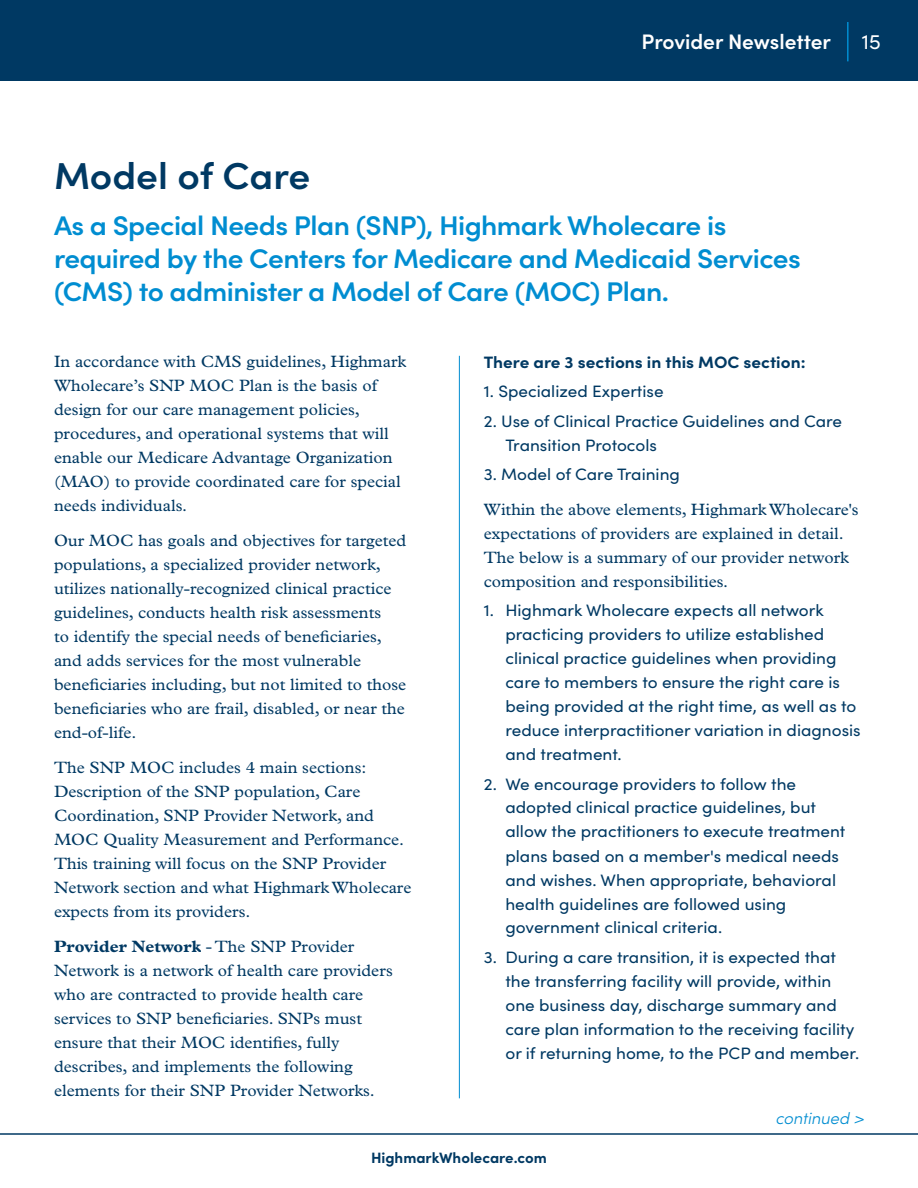
<style>
.page{position:relative;width:918px;height:1188px;background:#fff}
.page>*{position:absolute;margin:0;border:0;box-sizing:border-box;transform-origin:0 0}
.t1{font:600 37.5px "Sofia Pro";letter-spacing:-.005em;color:#003963;scale:1.04 1}
.t2{font:600 27px/33px "Sofia Pro";letter-spacing:-.02em;color:#008dd1;scale:1.04 1}
.t3{font:600 21px "Sofia Pro";color:#fff}
.t4{font:21px "Sofia Pro";color:#fff}
.t5{font:16.5px/24px "Plantin MT Pro";color:#003963;scale:1.04 1}
.t6{font:16.5px/24px "Sofia Pro";color:#003963;scale:1.04 1}
.t7{font:700 16.5px "Sofia Pro";color:#003963;scale:1.04 1}
.t8{font:italic 300 16.5px "Sofia Pro";color:#008dd1}
.t9{font:700 15px "Sofia Pro";color:#003963}
.s1{font-weight:700}
</style>
<div class="page">
<div style="left:0;top:0;width:918px;height:81px;background:#003963"></div>
<hr style="left:847px;top:22px;width:2px;height:39px;background:#008dd1">
<hr style="left:0;top:1133px;width:918px;height:2px;background:#003963">
<hr style="left:459px;top:356px;width:1px;height:742px;background:#008dd1">
<p class="t3" style="left:642px;top:26px;width:191px">Provider Newsletter</p>
<p class="t4" style="left:862px;top:26px;width:21px">15</p>
<h1 class="t1" style="left:54px;top:147px;width:248px">Model of Care</h1>
<h2 class="t2" style="left:54px;top:208px;width:720px">As a Special Needs Plan (SNP), Highmark Wholecare is required by the Centers for Medicare and Medicaid Services (CMS) to administer a Model of Care (MOC) Plan.</h2>
<p class="t5" style="left:54px;top:350px;width:340px">In accordance with CMS guidelines, Highmark Wholecare’s SNP MOC Plan is the basis of design for our care management policies, procedures, and operational systems that will enable our Medicare Advantage Organization (MAO) to provide coordinated care for special needs individuals.</p>
<p class="t5" style="left:54px;top:529px;width:340px">Our MOC has goals and objectives for targeted populations, a specialized provider network, utilizes nationally-recognized clinical practice guidelines, conducts health risk assessments<br>to identify the special needs of beneficiaries, and adds services for the most vulnerable beneficiaries including, but not limited to those beneficiaries who are frail, disabled, or near the end-of-life.</p>
<p class="t5" style="left:54px;top:756px;width:345px">The SNP MOC includes 4 main sections:<br>Description of the SNP population, Care Coordination, SNP Provider Network, and MOC Quality Measurement and Performance.<br>This training will focus on the SNP Provider Network section and what Highmark Wholecare expects from its providers.</p>
<p class="t5" style="left:54px;top:934px;width:327px"><span class="s1">Provider Network</span> - The SNP Provider Network is a network of health care providers who are contracted to provide health care services to SNP beneficiaries. SNPs must ensure that their MOC identifies, fully describes, and implements the following elements for their SNP Provider Networks.</p>
<p class="t7" style="left:484px;top:349px;width:311px">There are 3 sections in this MOC section:</p>
<p class="t6" style="left:484px;top:378px;width:174px">1. Specialized Expertise</p>
<p class="t6" style="left:505px;top:408px;width:325px;text-indent:-22px">2. Use of Clinical Practice Guidelines and Care<br>Transition Protocols</p>
<p class="t6" style="left:484px;top:461px;width:190px">3. Model of Care Training</p>
<p class="t5" style="left:484px;top:497px;width:362px">Within the above elements, Highmark Wholecare's expectations of providers are explained in detail.<br>The below is a summary of our provider network composition and responsibilities.</p>
<p class="t6" style="left:505px;top:598px;width:343px;text-indent:-22px">1. Highmark Wholecare expects all network practicing providers to utilize established clinical practice guidelines when providing care to members to ensure the right care is being provided at the right time, as well as to reduce interpractitioner variation in diagnosis and treatment.</p>
<p class="t6" style="left:505px;top:771px;width:328px;text-indent:-22px">2. We encourage providers to follow the adopted clinical practice guidelines, but allow the practitioners to execute treatment plans based on a member's medical needs and wishes. When appropriate, behavioral health guidelines are followed using government clinical criteria.</p>
<p class="t6" style="left:505px;top:944px;width:342px;text-indent:-22px">3. During a care transition, it is expected that the transferring facility will provide, within one business day, discharge summary and care plan information to the receiving facility or if returning home, to the PCP and member.</p>
<p class="t8" style="left:775px;top:1106px;width:90px">continued &gt;</p>
<p class="t9" style="left:371px;top:1146px;width:177px">HighmarkWholecare.com</p>
</div>
